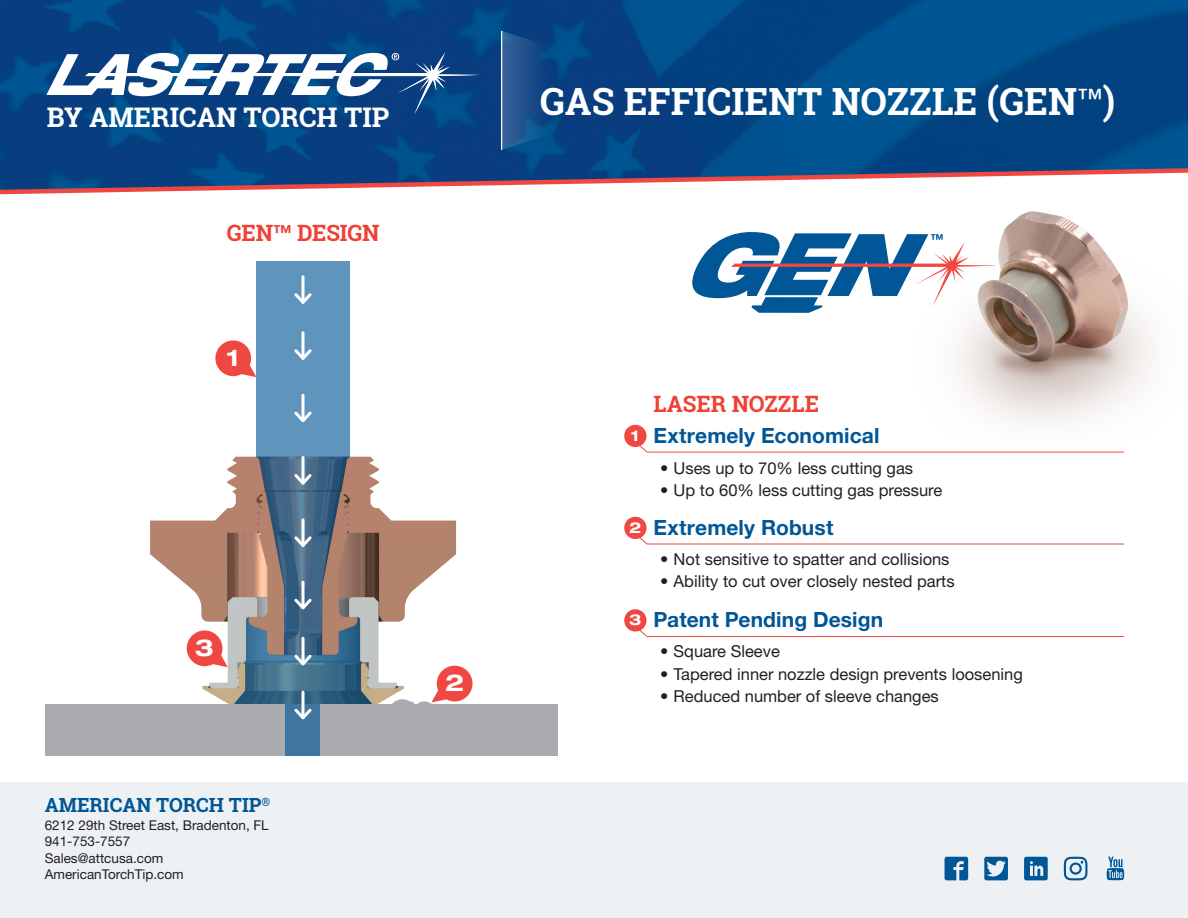
<style>
.page{position:relative;width:1188px;height:918px;background:#fff}
.page>*{position:absolute;margin:0;border:0;box-sizing:border-box;transform-origin:0 0}
.t1{font:700 37.5px "Roboto Slab";color:#fff}
.t2{font:700 27px "Roboto Slab";color:#fff}
.arc_column_copy_bull{font:700 expanded 23.25px "Helvetica Neue LT Std";color:#fff}
.Headings{font:700 22.5px "Roboto Slab";letter-spacing:-.01em;color:#ef4135}
.Small_Headings{font:700 21px "Helvetica Neue LT Std";letter-spacing:.005em;color:#005696}
.t3{font:700 19.5px "Roboto Slab";color:#005696}
.t4{font:16.5px "Helvetica Neue LT Std";color:#231f20}
.arc_column_copy_bull-2{font:700 expanded 15px "Helvetica Neue LT Std";color:#fff}
.t5{font:13.5px/16.5px "Helvetica Neue LT Std";color:#231f20}
.s1{font-family:"Helvetica Neue LT Std";font-size:19.5px}
</style>
<div class="page">
<img style="left:0;top:0;width:1188px;height:166px">
<svg style="left:0;top:166px;width:1188px;height:29px"></svg>
<svg style="left:46px;top:52px;width:434px;height:63px"></svg>
<hr style="left:501px;top:31px;width:1px;height:119px;background:#fff">
<svg style="left:502px;top:31px;width:46px;height:119px;background:#1d528d"></svg>
<div style="left:0;top:782px;width:1188px;height:136px;background:#edf1f3"></div>
<svg style="left:945px;top:857px;width:23px;height:23px"></svg>
<svg style="left:984px;top:857px;width:24px;height:23px"></svg>
<svg style="left:1024px;top:857px;width:24px;height:23px"></svg>
<svg style="left:1064px;top:857px;width:23px;height:23px"></svg>
<svg style="left:1107px;top:856px;width:17px;height:24px"></svg>
<img style="left:957px;top:211px;width:196px;height:213px">
<svg style="left:692px;top:232px;width:304px;height:81px"></svg>
<img style="left:132px;top:456px;width:325px;height:249px">
<div style="left:256px;top:262px;width:94px;height:195px;background:#5f94bd"></div>
<div style="left:45px;top:705px;width:512px;height:51px;background:#aaabaf"></div>
<div style="left:286px;top:705px;width:34px;height:51px;background:#3f759f"></div>
<hr style="left:302px;top:277px;width:3px;height:25px;background:#fff">
<svg style="left:294px;top:290px;width:18px;height:14px"></svg>
<hr style="left:302px;top:333px;width:3px;height:25px;background:#fff">
<svg style="left:294px;top:347px;width:18px;height:13px"></svg>
<hr style="left:302px;top:395px;width:3px;height:26px;background:#fff">
<svg style="left:294px;top:409px;width:18px;height:14px"></svg>
<div style="left:624px;top:425px;width:23px;height:22px;background:#ef4842;border-radius:50%"></div>
<div style="left:624px;top:517px;width:23px;height:22px;background:#ef4842;border-radius:50%"></div>
<div style="left:624px;top:609px;width:23px;height:23px;background:#ef4842;border-radius:50%"></div>
<svg style="left:635px;top:441px;width:490px;height:12px"></svg>
<svg style="left:637px;top:533px;width:488px;height:12px"></svg>
<svg style="left:634px;top:625px;width:491px;height:12px"></svg>
<svg style="left:215px;top:340px;width:41px;height:37px"></svg>
<svg style="left:391px;top:666px;width:82px;height:39px"></svg>
<svg style="left:187px;top:457px;width:186px;height:265px"></svg>
<h2 class="t2" style="left:47px;top:98px;width:344px">BY AMERICAN TORCH TIP</h2>
<p class="Headings" style="left:227px;top:218px;width:154px">GEN<span class="s1">™</span> DESIGN</p>
<p class="arc_column_copy_bull" style="left:226px;top:343px;width:14px">1</p>
<p class="arc_column_copy_bull" style="left:195px;top:633px;width:20px">3</p>
<p class="t3" style="left:45px;top:792px;width:227px">AMERICAN TORCH TIP<sup>®</sup></p>
<p class="t5" style="left:45px;top:817px;width:226px">6212 29th Street East, Bradenton, FL<br>941-753-7557<br>Sales@attcusa.com<br>AmericanTorchTip.com</p>
<p class="arc_column_copy_bull" style="left:445px;top:669px;width:20px">2</p>
<h1 class="t1" style="left:540px;top:76px;width:577px">GAS EFFICIENT NOZZLE (GEN<sup>™</sup>)</h1>
<p class="arc_column_copy_bull-2" style="left:631px;top:426px;width:10px">1</p>
<p class="arc_column_copy_bull-2" style="left:629px;top:518px;width:14px">2</p>
<p class="arc_column_copy_bull-2" style="left:629px;top:611px;width:14px">3</p>
<p class="Headings" style="left:653px;top:388px;width:167px">LASER NOZZLE</p>
<p class="Small_Headings" style="left:653px;top:423px;width:228px">Extremely Economical</p>
<p class="t4" style="left:660px;top:458px;width:255px">• Uses up to 70% less cutting gas</p>
<p class="t4" style="left:660px;top:481px;width:284px">• Up to 60% less cutting gas pressure</p>
<p class="Small_Headings" style="left:653px;top:514px;width:182px">Extremely Robust</p>
<p class="t4" style="left:660px;top:549px;width:291px">• Not sensitive to spatter and collisions</p>
<p class="t4" style="left:660px;top:572px;width:296px">• Ability to cut over closely nested parts</p>
<p class="Small_Headings" style="left:653px;top:607px;width:231px">Patent Pending Design</p>
<p class="t4" style="left:660px;top:642px;width:121px">• Square Sleeve</p>
<p class="t4" style="left:660px;top:664px;width:364px">• Tapered inner nozzle design prevents loosening</p>
<p class="t4" style="left:660px;top:687px;width:280px">• Reduced number of sleeve changes</p>
</div>
